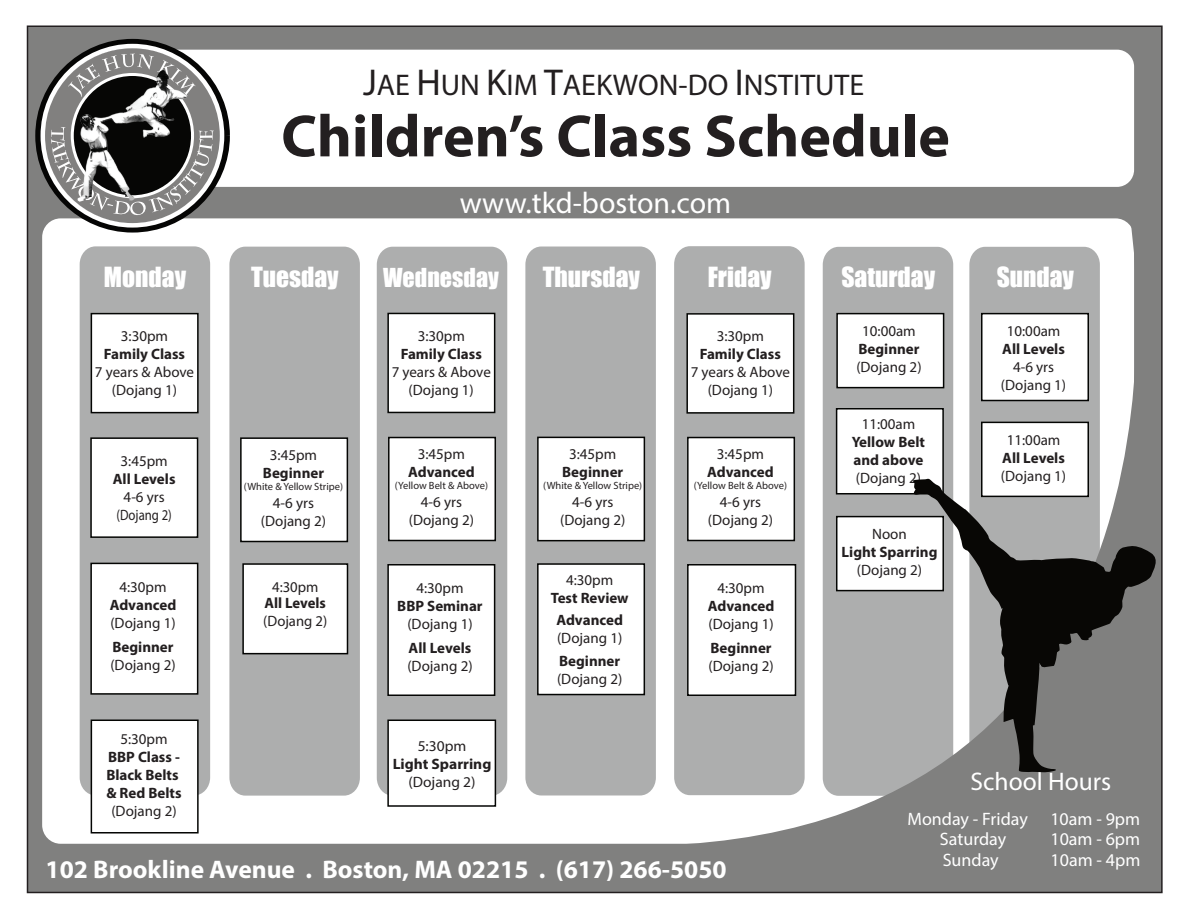
<style>
.page{position:relative;width:1188px;height:918px;background:#fff}
.page>*{position:absolute;margin:0;border:0;box-sizing:border-box;transform-origin:0 0}
.t1{font:700 60px "Myriad Pro";color:#231f20}
.t2{font:30px "Myriad Pro";color:#231f20}
.t3{font:30px "Myriad Pro";color:#fff}
.t4{font:700 25.5px "Myriad Pro";color:#fff}
.t5{font:25.5px "Impact";color:#fff}
.t6{font:25.5px "Myriad Pro";color:#fff}
.t7{font:24px "Impact";color:#fff}
.t8{font:18px/20.2px "Myriad Pro";color:#fff}
.t9{font:15px/18px "Myriad Pro";color:#231f20;text-align:center}
.t10{font:700 15px/18px "Myriad Pro";color:#231f20}
.t11{font:10.5px "Myriad Pro";color:#231f20}
.s1{font-size:37.5px}
</style>
<div class="page">
<div style="left:27px;top:26px;width:1136px;height:867px;background:#80807f;border:2px solid #231f20"></div>
<div style="left:102px;top:50px;width:1032px;height:137px;background:#fff;border-radius:17px"></div>
<div style="left:42px;top:218px;width:1092px;height:626px;background:#fff;border-radius:19px"></div>
<svg style="left:525px;top:247px;width:100px;height:548px;background:#aeafaf"></svg>
<div style="left:537px;top:563px;width:108px;height:132px;background:#fff;border:2px solid #040503"></div>
<div style="left:537px;top:437px;width:108px;height:104px;background:#fff;border:2px solid #040503"></div>
<div style="left:80px;top:274px;width:130px;height:521px;background:#adaeae"></div>
<div style="left:229px;top:247px;width:131px;height:549px;background:#adaeae"></div>
<div style="left:377px;top:247px;width:130px;height:549px;background:#adaeae"></div>
<div style="left:90px;top:437px;width:108px;height:101px;background:#fff;border:2px solid #040503"></div>
<div style="left:90px;top:563px;width:108px;height:132px;background:#fff;border:2px solid #040503"></div>
<div style="left:91px;top:720px;width:108px;height:114px;background:#fff;border:2px solid #040503"></div>
<div style="left:387px;top:564px;width:108px;height:132px;background:#fff;border:2px solid #040503"></div>
<div style="left:242px;top:563px;width:106px;height:91px;background:#fff;border:2px solid #040503"></div>
<div style="left:387px;top:720px;width:109px;height:87px;background:#fff;border:2px solid #040503"></div>
<div style="left:240px;top:437px;width:108px;height:105px;background:#fff;border:2px solid #040503"></div>
<div style="left:388px;top:437px;width:108px;height:104px;background:#fff;border:2px solid #040503"></div>
<div style="left:91px;top:313px;width:108px;height:100px;background:#fff;border:2px solid #040503"></div>
<div style="left:387px;top:313px;width:108px;height:100px;background:#fff;border:2px solid #040503"></div>
<svg style="left:625px;top:212px;width:538px;height:661px"></svg>
<img style="left:26px;top:25px;width:226px;height:249px">
<svg style="left:913px;top:478px;width:247px;height:294px"></svg>
<h2 class="t2" style="left:363px;top:66px;width:503px"><span class="s1">J</span>AE <span class="s1">H</span>UN <span class="s1">K</span>IM <span class="s1">T</span>AEKWON-DO <span class="s1">I</span>NSTITUTE</h2>
<h1 class="t1" style="left:281px;top:97px;width:670px">Children’s Class Schedule</h1>
<h2 class="t3" style="left:460px;top:184px;width:273px">www.tkd-boston.com</h2>
<h3 class="t5" style="left:104px;top:257px;width:84px">Monday</h3>
<h3 class="t5" style="left:251px;top:257px;width:89px">Tuesday</h3>
<h3 class="t7" style="left:383px;top:259px;width:117px">Wednesday</h3>
<h3 class="t5" style="left:708px;top:257px;width:65px">Friday</h3>
<h3 class="t5" style="left:841px;top:258px;width:95px">Saturday</h3>
<h3 class="t5" style="left:997px;top:258px;width:79px">Sunday</h3>
<h3 class="t5" style="left:543px;top:258px;width:99px">Thursday</h3>
<p class="t9" style="left:121px;top:327px;width:49px">3:30pm</p>
<p class="t10" style="left:104px;top:344px;width:83px">Family Class</p>
<p class="t9" style="left:95px;top:363px;width:101px">7 years &amp; Above (Dojang 1)</p>
<p class="t9" style="left:121px;top:451px;width:49px">3:45pm</p>
<p class="t10" style="left:113px;top:469px;width:64px">All Levels</p>
<p class="t9" style="left:116px;top:487px;width:57px">4-6 yrs (Dojang 2)</p>
<p class="t9" style="left:119px;top:577px;width:49px">4:30pm</p>
<p class="t10" style="left:110px;top:595px;width:68px">Advanced</p>
<p class="t9" style="left:110px;top:613px;width:67px">(Dojang 1)</p>
<p class="t10" style="left:112px;top:637px;width:63px">Beginner</p>
<p class="t9" style="left:110px;top:655px;width:67px">(Dojang 2)</p>
<p class="t9" style="left:120px;top:730px;width:49px">5:30pm</p>
<p class="t10" style="left:106px;top:747px;width:77px">BBP Class -<br>Black Belts &amp; Red Belts</p>
<p class="t9" style="left:111px;top:802px;width:67px">(Dojang 2)</p>
<p class="t9" style="left:270px;top:445px;width:49px">3:45pm</p>
<p class="t10" style="left:263px;top:463px;width:63px">Beginner</p>
<p class="t11" style="left:244px;top:480px;width:101px">(White &amp; Yellow Stripe)</p>
<p class="t9" style="left:261px;top:494px;width:67px">4-6 yrs (Dojang 2)</p>
<p class="t9" style="left:272px;top:577px;width:48px">4:30pm</p>
<p class="t10" style="left:265px;top:594px;width:63px">All Levels</p>
<p class="t9" style="left:263px;top:612px;width:65px">(Dojang 2)</p>
<p class="t9" style="left:418px;top:327px;width:49px">3:30pm</p>
<p class="t10" style="left:401px;top:344px;width:83px">Family Class</p>
<p class="t9" style="left:392px;top:363px;width:101px">7 years &amp; Above (Dojang 1)</p>
<p class="t9" style="left:418px;top:444px;width:49px">3:45pm</p>
<p class="t10" style="left:408px;top:462px;width:68px">Advanced</p>
<p class="t11" style="left:395px;top:479px;width:95px">(Yellow Belt &amp; Above)</p>
<p class="t9" style="left:409px;top:493px;width:67px">4-6 yrs (Dojang 2)</p>
<p class="t9" style="left:416px;top:579px;width:49px">4:30pm</p>
<p class="t10" style="left:397px;top:596px;width:87px">BBP Seminar</p>
<p class="t9" style="left:407px;top:615px;width:67px">(Dojang 1)</p>
<p class="t10" style="left:409px;top:638px;width:64px">All Levels</p>
<p class="t9" style="left:407px;top:657px;width:67px">(Dojang 2)</p>
<p class="t9" style="left:418px;top:737px;width:50px">5:30pm</p>
<p class="t10" style="left:393px;top:755px;width:100px">Light Sparring</p>
<p class="t9" style="left:408px;top:773px;width:69px">(Dojang 2)</p>
<p class="t9" style="left:569px;top:445px;width:49px">3:45pm</p>
<p class="t10" style="left:562px;top:462px;width:63px">Beginner</p>
<p class="t11" style="left:543px;top:479px;width:101px">(White &amp; Yellow Stripe)</p>
<p class="t9" style="left:560px;top:493px;width:67px">4-6 yrs (Dojang 2)</p>
<p class="t9" style="left:566px;top:571px;width:49px">4:30pm</p>
<p class="t10" style="left:551px;top:586px;width:79px;line-height:22.5px;text-align:center">Test Review<br>Advanced</p>
<p class="t9" style="left:557px;top:629px;width:67px">(Dojang 1)</p>
<p class="t10" style="left:559px;top:651px;width:63px">Beginner</p>
<p class="t9" style="left:557px;top:670px;width:67px">(Dojang 2)</p>
<p class="t9" style="left:717px;top:327px;width:49px">3:30pm</p>
<p class="t10" style="left:700px;top:345px;width:83px">Family Class</p>
<p class="t9" style="left:691px;top:363px;width:101px">7 years &amp; Above (Dojang 1)</p>
<p class="t9" style="left:717px;top:444px;width:49px">3:45pm</p>
<p class="t10" style="left:707px;top:462px;width:68px">Advanced</p>
<p class="t11" style="left:694px;top:479px;width:95px">(Yellow Belt &amp; Above)</p>
<p class="t9" style="left:708px;top:493px;width:67px">4-6 yrs (Dojang 2)</p>
<p class="t9" style="left:717px;top:579px;width:49px">4:30pm</p>
<p class="t10" style="left:708px;top:596px;width:68px">Advanced</p>
<p class="t9" style="left:708px;top:615px;width:67px">(Dojang 1)</p>
<p class="t10" style="left:710px;top:638px;width:63px">Beginner</p>
<p class="t9" style="left:708px;top:657px;width:67px">(Dojang 2)</p>
<h3 class="t4" style="left:46px;top:853px;width:682px">102 Brookline Avenue . Boston, MA 02215 . (617) 266-5050</h3>
<p class="t9" style="left:862px;top:322px;width:55px">10:00am</p>
<p class="t10" style="left:858px;top:339px;width:63px">Beginner</p>
<p class="t9" style="left:856px;top:358px;width:67px">(Dojang 2)</p>
<p class="t9" style="left:862px;top:415px;width:55px">11:00am</p>
<p class="t10" style="left:852px;top:432px;width:75px">Yellow Belt and above</p>
<p class="t9" style="left:856px;top:469px;width:67px">(Dojang 2)</p>
<p class="t9" style="left:872px;top:525px;width:36px">Noon</p>
<p class="t10" style="left:842px;top:542px;width:97px">Light Sparring</p>
<p class="t9" style="left:857px;top:561px;width:67px">(Dojang 2)</p>
<p class="t9" style="left:1007px;top:322px;width:55px">10:00am</p>
<p class="t10" style="left:1002px;top:339px;width:64px">All Levels</p>
<p class="t9" style="left:1001px;top:358px;width:67px">4-6 yrs (Dojang 1)</p>
<p class="t9" style="left:1007px;top:430px;width:55px">11:00am</p>
<p class="t10" style="left:1002px;top:448px;width:64px">All Levels</p>
<p class="t9" style="left:1001px;top:466px;width:67px">(Dojang 1)</p>
<h3 class="t6" style="left:970px;top:766px;width:142px">School Hours</h3>
<p class="t8" style="left:940px;top:809px;width:202px;text-indent:-32px">Monday - Friday 10am - 9pm<br>Saturday<br>Sunday</p>
<p class="t8" style="left:1050px;top:828px;width:91px;line-height:20.7px">10am - 6pm<br>10am - 4pm</p>
</div>
